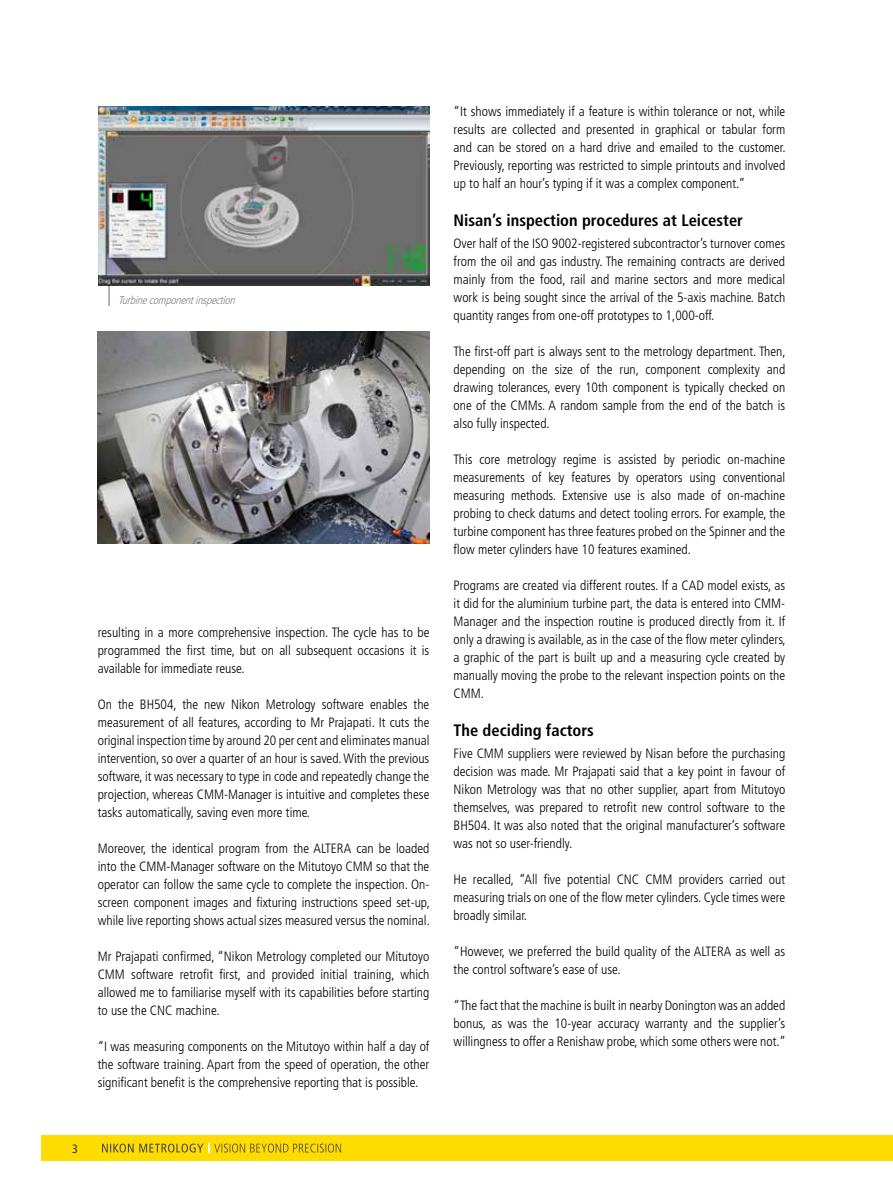
<style>
.page{position:relative;width:893px;height:1191px;background:#fff}
.page>*{position:absolute;margin:0;border:0;box-sizing:border-box;transform-origin:0 0}
.t1{font:700 condensed 16.5px "Frutiger LT Std";color:#000}
.t2{font:300 condensed 13.5px/18px "Frutiger LT Std";color:#000;text-align:justify}
.t3{font:300 condensed 12px "Frutiger LT Std";color:#000}
.t4{font:italic 300 condensed 11.25px "Frutiger LT Std";color:#818084}
</style>
<div class="page">
<div style="left:41px;top:1135px;width:852px;height:25px;background:#ffdc00"></div>
<svg style="left:102px;top:1143px;width:239px;height:10px"></svg>
<hr style="left:108px;top:226px;width:2px;height:80px;background:#818084">
<img style="left:99px;top:106px;width:330px;height:180px">
<img style="left:98px;top:332px;width:332px;height:211px">
<p class="t4" style="left:118px;top:294px;width:121px">Turbinecomponentinspection</p>
<p class="t2" style="left:98px;top:623px;width:333px">resulting in a more comprehensive inspection. The cycle has to be programmed the first time, but on all subsequent occasions it is available for immediate reuse.</p>
<p class="t2" style="left:98px;top:695px;width:333px">On the BH504, the new Nikon Metrology software enables the measurement of all features, according to Mr Prajapati. It cuts the original inspection time by around 20 per cent and eliminates manual intervention, so over a quarter of an hour is saved. With the previous software, it was necessary to type in code and repeatedly change the projection, whereas CMM-Manager is intuitive and completes these tasks automatically, saving even more time.</p>
<p class="t2" style="left:98px;top:839px;width:334px">Moreover, the identical program from the ALTERA can be loaded into the CMM-Manager software on the Mitutoyo CMM so that the operator can follow the same cycle to complete the inspection. On&shy;screen component images and fixturing instructions speed set-up, while live reporting shows actual sizes measured versus the nominal.</p>
<p class="t2" style="left:98px;top:947px;width:333px">Mr Prajapati confirmed, “Nikon Metrology completed our Mitutoyo CMM software retrofit first, and provided initial training, which allowed me to familiarise myself with its capabilities before starting to use the CNC machine.</p>
<p class="t2" style="left:98px;top:1037px;width:333px">“I was measuring components on the Mitutoyo within half a day of the software training. Apart from the speed of operation, the other significant benefit is the comprehensive reporting that is possible.</p>
<p class="t3" style="left:72px;top:1142px;width:7px">3</p>
<p class="t2" style="left:454px;top:103px;width:334px">“It shows immediately if a feature is within tolerance or not, while results are collected and presented in graphical or tabular form and can be stored on a hard drive and emailed to the customer.<br>Previously, reporting was restricted to simple printouts and involved up to half an hour’s typing if it was a complex component.”</p>
<p class="t1" style="left:454px;top:210px;width:291px">Nisan’s inspection procedures at Leicester</p>
<p class="t2" style="left:454px;top:235px;width:333px">Over half of the ISO 9002-registered subcontractor’s turnover comes from the oil and gas industry. The remaining contracts are derived mainly from the food, rail and marine sectors and more medical work is being sought since the arrival of the 5-axis machine. Batch quantity ranges from one-off prototypes to 1,000-off.</p>
<p class="t2" style="left:454px;top:343px;width:334px">The first-off part is always sent to the metrology department. Then, depending on the size of the run, component complexity and drawing tolerances, every 10th component is typically checked on one of the CMMs. A random sample from the end of the batch is also fully inspected.</p>
<p class="t2" style="left:454px;top:451px;width:333px">This core metrology regime is assisted by periodic on-machine measurements of key features by operators using conventional measuring methods. Extensive use is also made of on-machine probing to check datums and detect tooling errors. For example, the turbine component has three features probed on the Spinner and the flow meter cylinders have 10 features examined.</p>
<p class="t2" style="left:454px;top:577px;width:334px">Programs are created via different routes. If a CAD model exists, as it did for the aluminium turbine part, the data is entered into CMM-Manager and the inspection routine is produced directly from it. If only a drawing is available, as in the case of the flow meter cylinders, a graphic of the part is built up and a measuring cycle created by manually moving the probe to the relevant inspection points on the CMM.</p>
<p class="t1" style="left:454px;top:720px;width:142px">The deciding factors</p>
<p class="t2" style="left:454px;top:744px;width:333px">Five CMM suppliers were reviewed by Nisan before the purchasing decision was made. Mr Prajapati said that a key point in favour of Nikon Metrology was that no other supplier, apart from Mitutoyo themselves, was prepared to retrofit new control software to the BH504. It was also noted that the original manufacturer’s software was not so user-friendly.</p>
<p class="t2" style="left:454px;top:870px;width:333px">He recalled, “All five potential CNC CMM providers carried out measuring trials on one of the flow meter cylinders. Cycle times were broadly similar.</p>
<p class="t2" style="left:454px;top:942px;width:333px">“However, we preferred the build quality of the ALTERA as well as the control software’s ease of use.</p>
<p class="t2" style="left:454px;top:996px;width:334px">“The fact that the machine is built in nearby Donington was an added bonus, as was the 10-year accuracy warranty and the supplier’s willingness to offer a Renishaw probe, which some others were not.”</p>
</div>
